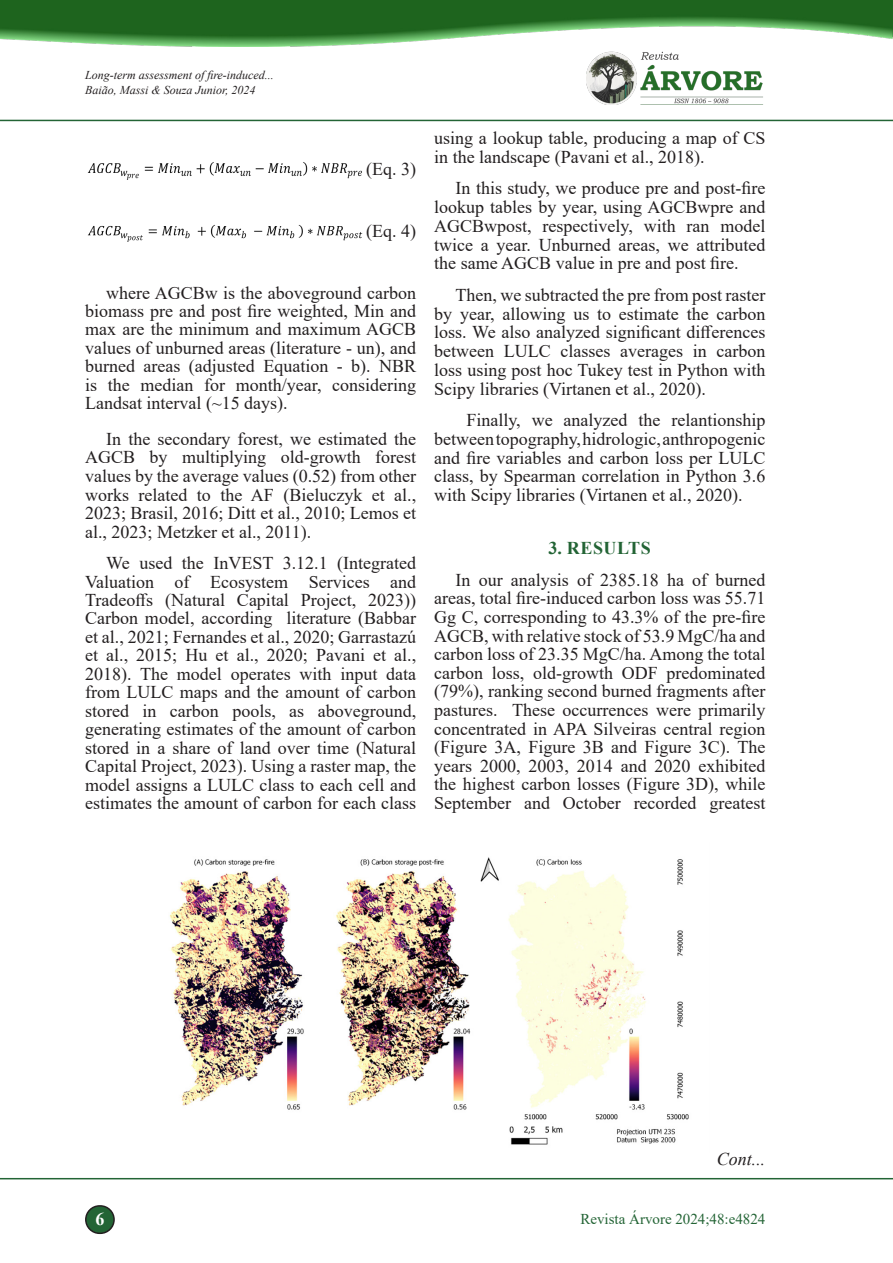
<style>
.page{position:relative;width:893px;height:1263px;background:#fff}
.page>*{position:absolute;margin:0;border:0;box-sizing:border-box;transform-origin:0 0}
.Texto{font:18px/18.5px "Times New Roman";color:#231f20;text-align:justify}
.Título_1{font:700 18px "Times New Roman";letter-spacing:.035em;color:#236435}
.t1{font:italic 18px "Times New Roman";color:#231f20}
.t2{font:700 18px "Times New Roman";color:#fff}
.Rodapé{font:15px "Times New Roman";color:#236435}
.Cabeçalho_pag__par{font:italic 12px "Times New Roman";color:#231f20}
</style>
<div class="page">
<img style="left:0;top:0;width:893px;height:47px">
<hr style="left:0;top:120px;width:893px;height:1px;background:#236435">
<hr style="left:0;top:1178px;width:893px;height:1px;background:#236435">
<img style="left:87px;top:162px;width:275px;height:18px">
<img style="left:88px;top:224px;width:275px;height:18px">
<div style="left:86px;top:1206px;width:28px;height:27px;background:#236435;border-radius:14px"></div>
<div style="left:85px;top:1205px;width:30px;height:29px;border:2px solid #231f20;border-radius:14px"></div>
<img style="left:587px;top:51px;width:176px;height:54px">
<img style="left:169px;top:857px;width:520px;height:288px">
<p class="Cabeçalho_pag__par" style="left:85px;top:67px;width:190px">Long-term assessment of fire-induced...</p>
<p class="Cabeçalho_pag__par" style="left:85px;top:82px;width:172px">Baião, Massi &amp; Souza Junior, 2024</p>
<p class="Texto" style="left:366px;top:159px;width:51px">(Eq. 3)</p>
<p class="Texto" style="left:366px;top:221px;width:51px">(Eq. 4)</p>
<p class="Texto" style="left:85px;top:283px;width:333px;text-indent:21px">where AGCBw is the aboveground carbon biomass pre and post fire weighted, Min and max are the minimum and maximum AGCB values of unburned areas (literature - un), and burned areas (adjusted Equation - b). NBR is the median for month/year, considering Landsat interval (~15 days).</p>
<p class="Texto" style="left:85px;top:429px;width:333px;text-indent:21px">In the secondary forest, we estimated the AGCB by multiplying old-growth forest values by the average values (0.52) from other works related to the AF (Bieluczyk et al., 2023; Brasil, 2016; Ditt et al., 2010; Lemos et al., 2023; Metzker et al., 2011).</p>
<p class="Texto" style="left:85px;top:553px;width:333px;text-indent:21px">We used the InVEST 3.12.1 (Integrated Valuation of Ecosystem Services and Tradeoffs (Natural Capital Project, 2023))<br>Carbon model, according literature (Babbar et al., 2021; Fernandes et al., 2020; Garrastazú et al., 2015; Hu et al., 2020; Pavani et al., 2018). The model operates with input data from LULC maps and the amount of carbon stored in carbon pools, as aboveground, generating estimates of the amount of carbon stored in a share of land over time (Natural Capital Project, 2023). Using a raster map, the model assigns a LULC class to each cell and estimates the amount of carbon for each class</p>
<p class="Texto" style="left:434px;top:128px;width:333px">using a lookup table, producing a map of CS in the landscape (Pavani et al., 2018).</p>
<p class="Texto" style="left:434px;top:178px;width:333px;text-indent:21px">In this study, we produce pre and post-fire lookup tables by year, using AGCBwpre and AGCBwpost, respectively, with ran model twice a year. Unburned areas, we attributed the same AGCB value in pre and post fire.</p>
<p class="Texto" style="left:434px;top:285px;width:333px;text-indent:21px">Then, we subtracted the pre from post raster by year, allowing us to estimate the carbon loss. We also analyzed significant differences between LULC classes averages in carbon loss using post hoc Tukey test in Python with Scipy libraries (Virtanen et al., 2020).</p>
<p class="Texto" style="left:434px;top:410px;width:333px;text-indent:32px">Finally, we analyzed the relantionship between topography, hidrologic, anthropogenic and fire variables and carbon loss per LULC class, by Spearman correlation in Python 3.6 with Scipy libraries (Virtanen et al., 2020).</p>
<p class="Título_1" style="left:548px;top:535px;width:104px">3. RESULTS</p>
<p class="Texto" style="left:434px;top:570px;width:333px;text-indent:21px">In our analysis of 2385.18 ha of burned areas, total fire-induced carbon loss was 55.71<br>Gg C, corresponding to 43.3% of the pre-fire AGCB, with relative stock of 53.9 MgC/ha and carbon loss of 23.35 MgC/ha. Among the total carbon loss, old-growth ODF predominated (79%), ranking second burned fragments after pastures. These occurrences were primarily concentrated in APA Silveiras central region (Figure 3A, Figure 3B and Figure 3C). The years 2000, 2003, 2014 and 2020 exhibited the highest carbon losses (Figure 3D), while September and October recorded greatest</p>
<p class="t1" style="left:717px;top:1147px;width:50px">Cont...</p>
<p class="t2" style="left:95px;top:1206px;width:10px">6</p>
<p class="Rodapé" style="left:580px;top:1208px;width:186px">Revista Árvore 2024;48:e4824</p>
</div>
